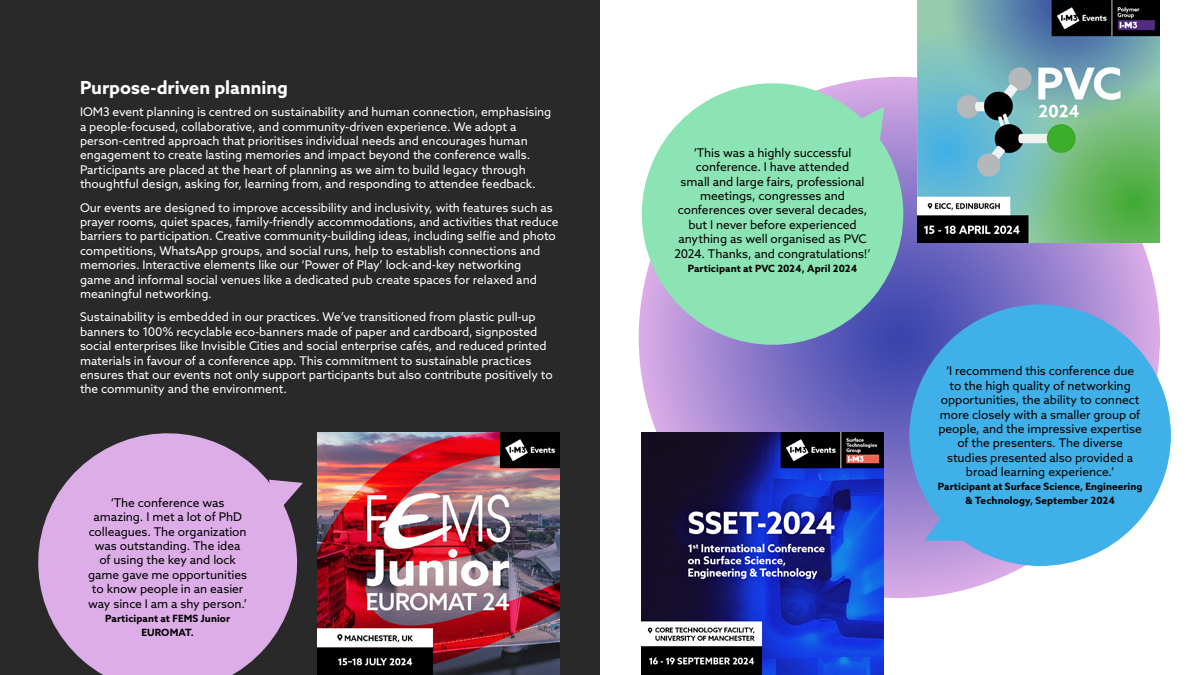
<style>
.page{position:relative;width:1200px;height:675px;background:#fff}
.page>*{position:absolute;margin:0;border:0;box-sizing:border-box;transform-origin:0 0}
.t1{font:700 18px "Azo Sans";color:#fff}
.t2{font:12px/14.4px "Azo Sans";letter-spacing:-.005em;color:#fff}
.t3{font:12px/14.4px "Azo Sans";letter-spacing:-.005em;color:#000;text-align:center}
.t4{font:700 10px/14px "Azo Sans";letter-spacing:.005em;color:#000;text-align:center}
</style>
<div class="page">
<svg style="left:639px;top:77px;width:521px;height:521px;background:#927dcb"></svg>
<div style="left:0;top:0;width:600px;height:675px;background:#292929"></div>
<svg style="left:38px;top:433px;width:260px;height:242px;fill:#ddade8"></svg>
<svg style="left:269px;top:480px;width:34px;height:33px"></svg>
<svg style="left:638px;top:65px;width:284px;height:298px;background:#99cdc2"></svg>
<svg style="left:849px;top:106px;width:35px;height:34px"></svg>
<div style="left:909px;top:304px;width:262px;height:262px;background:#3fb1e8;border-radius:50%"></div>
<svg style="left:924px;top:513px;width:39px;height:28px"></svg>
<img style="left:918px;top:0;width:242px;height:242px">
<img style="left:641px;top:433px;width:242px;height:242px">
<img style="left:318px;top:433px;width:242px;height:242px">
<h1 class="t1" style="left:80px;top:76px;width:210px">Purpose-driven planning</h1>
<p class="t2" style="left:80px;top:105px;width:473px">IOM3 event planning is centred on sustainability and human connection, emphasising a people-focused, collaborative, and community-driven experience. We adopt a person-centred approach that prioritises individual needs and encourages human engagement to create lasting memories and impact beyond the conference walls.<br>Participants are placed at the heart of planning as we aim to build legacy through thoughtful design, asking for, learning from, and responding to attendee feedback.</p>
<p class="t2" style="left:80px;top:200px;width:480px">Our events are designed to improve accessibility and inclusivity, with features such as prayer rooms, quiet spaces, family-friendly accommodations, and activities that reduce barriers to participation. Creative community-building ideas, including selfie and photo competitions, WhatsApp groups, and social runs, help to establish connections and memories. Interactive elements like our ‘Power of Play’ lock-and-key networking<br>game and informal social venues like a dedicated pub create spaces for relaxed and meaningful networking.</p>
<p class="t2" style="left:80px;top:310px;width:474px">Sustainability is embedded in our practices. We’ve transitioned from plastic pull-up banners to 100% recyclable eco-banners made of paper and cardboard, signposted social enterprises like Invisible Cities and social enterprise cafés, and reduced printed materials in favour of a conference app. This commitment to sustainable practices ensures that our events not only support participants but also contribute positively to the community and the environment.</p>
<p class="t3" style="left:88px;top:495px;width:161px">‘The conference was amazing. I met a lot of PhD colleagues. The organization was outstanding. The idea of using the key and lock game gave me opportunities to know people in an easier way since I am a shy person.’</p>
<p class="t4" style="left:105px;top:611px;width:126px">Participant at FEMS Junior<br>EUROMAT.</p>
<p class="t3" style="left:675px;top:145px;width:197px">‘This was a highly successful conference. I have attended<br>small and large fairs, professional meetings, congresses and conferences over several decades, but I never before experienced anything as well organised as PVC<br>2024. Thanks, and congratulations!’</p>
<p class="t4" style="left:688px;top:261px;width:171px">Participant at PVC 2024, April 2024</p>
<p class="t3" style="left:938px;top:364px;width:205px">‘I recommend this conference due<br>to the high quality of networking opportunities, the ability to connect more closely with a smaller group of people, and the impressive expertise of the presenters. The diverse studies presented also provided a broad learning experience.’</p>
<p class="t4" style="left:938px;top:480px;width:206px">Participant at Surface Science, Engineering &amp; Technology, September 2024</p>
</div>
